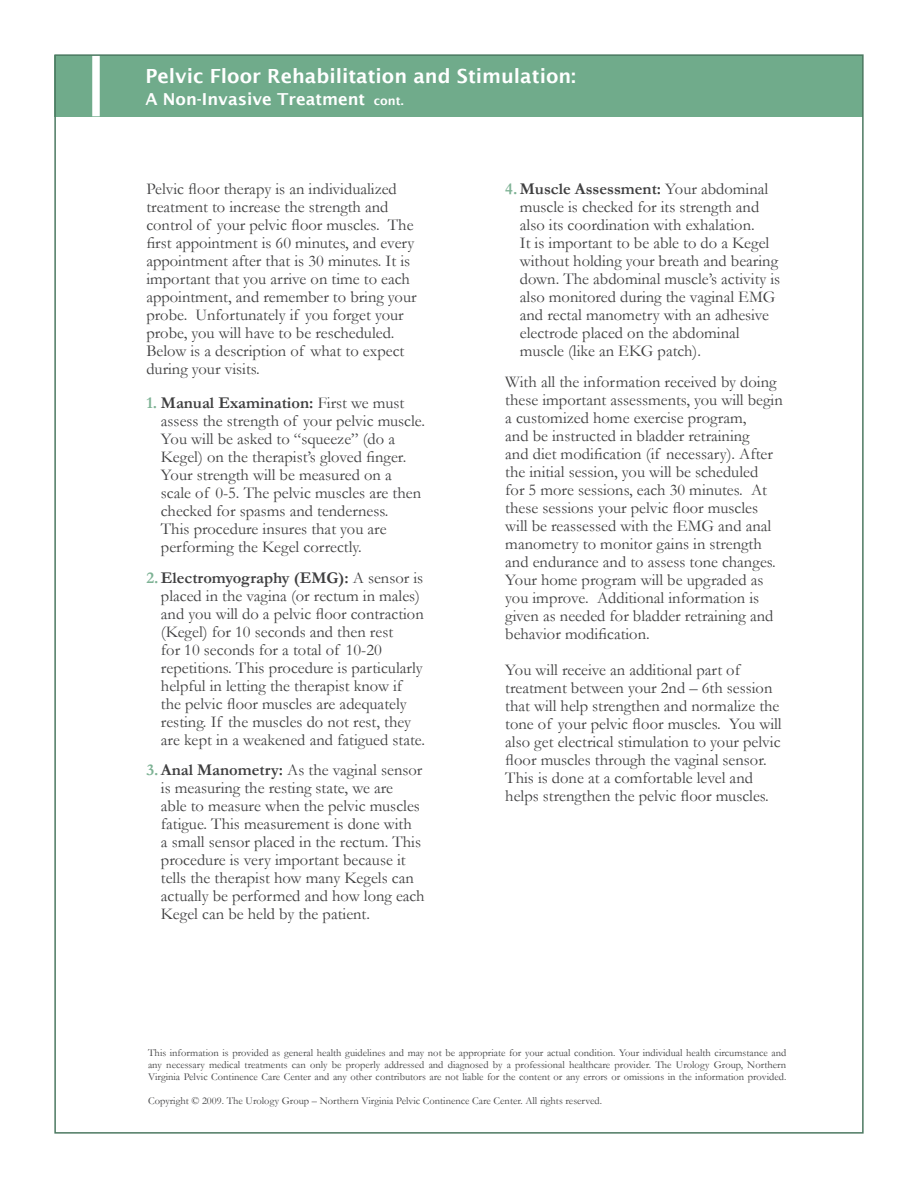
<style>
.page{position:relative;width:918px;height:1188px;background:#fff}
.page>*{position:absolute;margin:0;border:0;box-sizing:border-box;transform-origin:0 0}
.t1{font:600 19.5px "Lucida Sans";color:#fff}
.Numbered_Bullet_list{font:16.5px/18px "Garamond";color:#3e3e3f}
.Body{font:16.5px/18px "Garamond";color:#3e3e3f}
.t2{font:600 16.5px "Lucida Sans";color:#fff}
.t3{font:10.5px/12px "Garamond";color:#3e3e3f;text-align:justify}
.s1{font-size:12px}
.s2{font-weight:700;color:#7db294}
.s3{font-weight:700}
</style>
<div class="page">
<div style="left:55px;top:55px;width:808px;height:61px;background:#70ab8b"></div>
<div style="left:92px;top:55px;width:8px;height:61px;background:#fff"></div>
<p class="t1" style="left:146px;top:65px;width:432px">Pelvic Floor Rehabilitation and Stimulation:</p>
<p class="t2" style="left:146px;top:90px;width:260px">A Non-Invasive Treatment <span class="s1">cont.</span></p>
<p class="Body" style="left:146px;top:180px;width:272px">Pelvic floor therapy is an individualized treatment to increase the strength and control of your pelvic floor muscles. The first appointment is 60 minutes, and every appointment after that is 30 minutes. It is important that you arrive on time to each appointment, and remember to bring your probe. Unfortunately if you forget your probe, you will have to be rescheduled.<br>Below is a description of what to expect during your visits.</p>
<p class="Numbered_Bullet_list" style="left:161px;top:394px;width:266px;text-indent:-15px"><span class="s2">1.</span> <span class="s3">Manual Examination:</span> First we must assess the strength of your pelvic muscle.<br>You will be asked to “squeeze” (do a Kegel) on the therapist’s gloved finger.<br>Your strength will be measured on a scale of 0-5. The pelvic muscles are then checked for spasms and tenderness.<br>This procedure insures that you are performing the Kegel correctly.</p>
<p class="Numbered_Bullet_list" style="left:161px;top:568px;width:266px;text-indent:-15px"><span class="s2">2.</span> <span class="s3">Electromyography (EMG):</span> A sensor is placed in the vagina (or rectum in males) and you will do a pelvic floor contraction (Kegel) for 10 seconds and then rest<br>for 10 seconds for a total of 10-20 repetitions. This procedure is particularly helpful in letting the therapist know if the pelvic floor muscles are adequately resting. If the muscles do not rest, they are kept in a weakened and fatigued state.</p>
<p class="Numbered_Bullet_list" style="left:161px;top:761px;width:265px;text-indent:-15px"><span class="s2">3.</span><span class="s3">Anal Manometry:</span> As the vaginal sensor is measuring the resting state, we are<br>able to measure when the pelvic muscles fatigue. This measurement is done with<br>a small sensor placed in the rectum. This procedure is very important because it tells the therapist how many Kegels can actually be performed and how long each Kegel can be held by the patient.</p>
<p class="Numbered_Bullet_list" style="left:520px;top:180px;width:262px;text-indent:-15px"><span class="s2">4.</span> <span class="s3">Muscle Assessment:</span> Your abdominal muscle is checked for its strength and also its coordination with exhalation.<br>It is important to be able to do a Kegel without holding your breath and bearing down. The abdominal muscle’s activity is also monitored during the vaginal EMG and rectal manometry with an adhesive electrode placed on the abdominal muscle (like an EKG patch).</p>
<p class="Body" style="left:505px;top:373px;width:279px">With all the information received by doing these important assessments, you will begin a customized home exercise program,<br>and be instructed in bladder retraining<br>and diet modification (if necessary). After the initial session, you will be scheduled<br>for 5 more sessions, each 30 minutes. At these sessions your pelvic floor muscles will be reassessed with the EMG and anal manometry to monitor gains in strength and endurance and to assess tone changes.<br>Your home program will be upgraded as you improve. Additional information is given as needed for bladder retraining and behavior modification.</p>
<p class="Body" style="left:505px;top:661px;width:278px">You will receive an additional part of treatment between your 2nd – 6th session that will help strengthen and normalize the tone of your pelvic floor muscles. You will also get electrical stimulation to your pelvic floor muscles through the vaginal sensor.<br>This is done at a comfortable level and helps strengthen the pelvic floor muscles.</p>
<p class="t3" style="left:148px;top:1046px;width:640px">This information is provided as general health guidelines and may not be appropriate for your actual condition. Your individual health circumstance and any necessary medical treatments can only be properly addressed and diagnosed by a professional healthcare provider. The Urology Group, Northern Virginia Pelvic Continence Care Center and any other contributors are not liable for the content or any errors or omissions in the information provided.</p>
<p class="t3" style="left:148px;top:1095px;width:456px">Copyright © 2009. The Urology Group – Northern Virginia Pelvic Continence Care Center. All rights reserved.</p>
</div>
